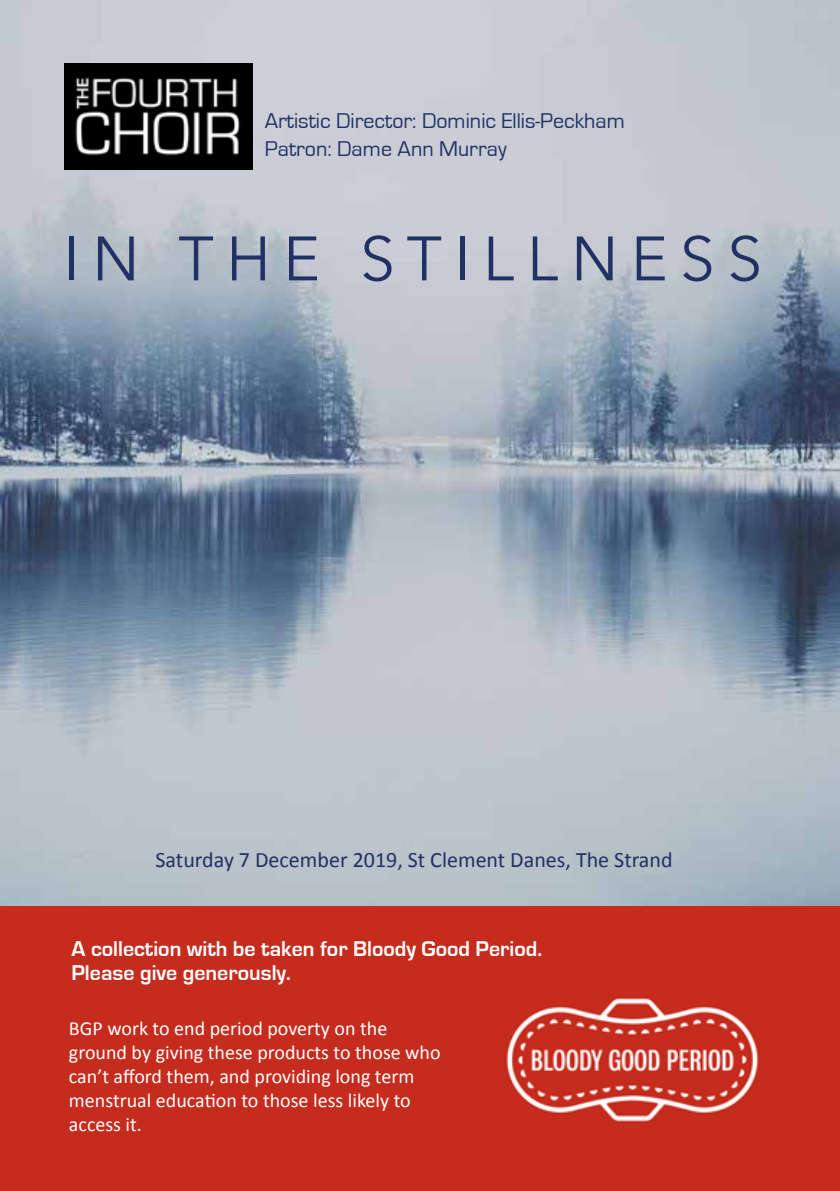
<style>
.page{position:relative;width:840px;height:1191px;background:#fff}
.page>*{position:absolute;margin:0;border:0;box-sizing:border-box;transform-origin:0 0}
.t1{font:62px "Avenir Next";letter-spacing:.2em;color:#213163}
.t2{font:700 22px/24px "Eurostile";color:#fff}
.t3{font:22px/28px "Eurostile";color:#213163}
.t4{font:22px "Calibri";color:#213163}
.t5{font:20px/24px "Calibri";color:#fff}
</style>
<div class="page">
<img style="left:0;top:0;width:839px;height:1191px">
<img style="left:65px;top:64px;width:187px;height:105px">
<img style="left:494px;top:992px;width:276px;height:132px">
<p class="t3" style="left:264px;top:107px;width:361px">Artistic Director: Dominic Ellis-Peckham<br>Patron: Dame Ann Murray</p>
<h1 class="t1" style="left:63px;top:206px;width:700px">IN THE STILLNESS</h1>
<p class="t4" style="left:155px;top:846px;width:518px">Saturday 7 December 2019, St Clement Danes, The Strand</p>
<p class="t2" style="left:71px;top:937px;width:472px">A collection with be taken for Bloody Good Period.<br>Please give generously.</p>
<p class="t5" style="left:69px;top:1016px;width:373px">BGP work to end period poverty on the ground by giving these products to those who can’t afford them, and providing long term menstrual education to those less likely to access it.</p>
</div>
